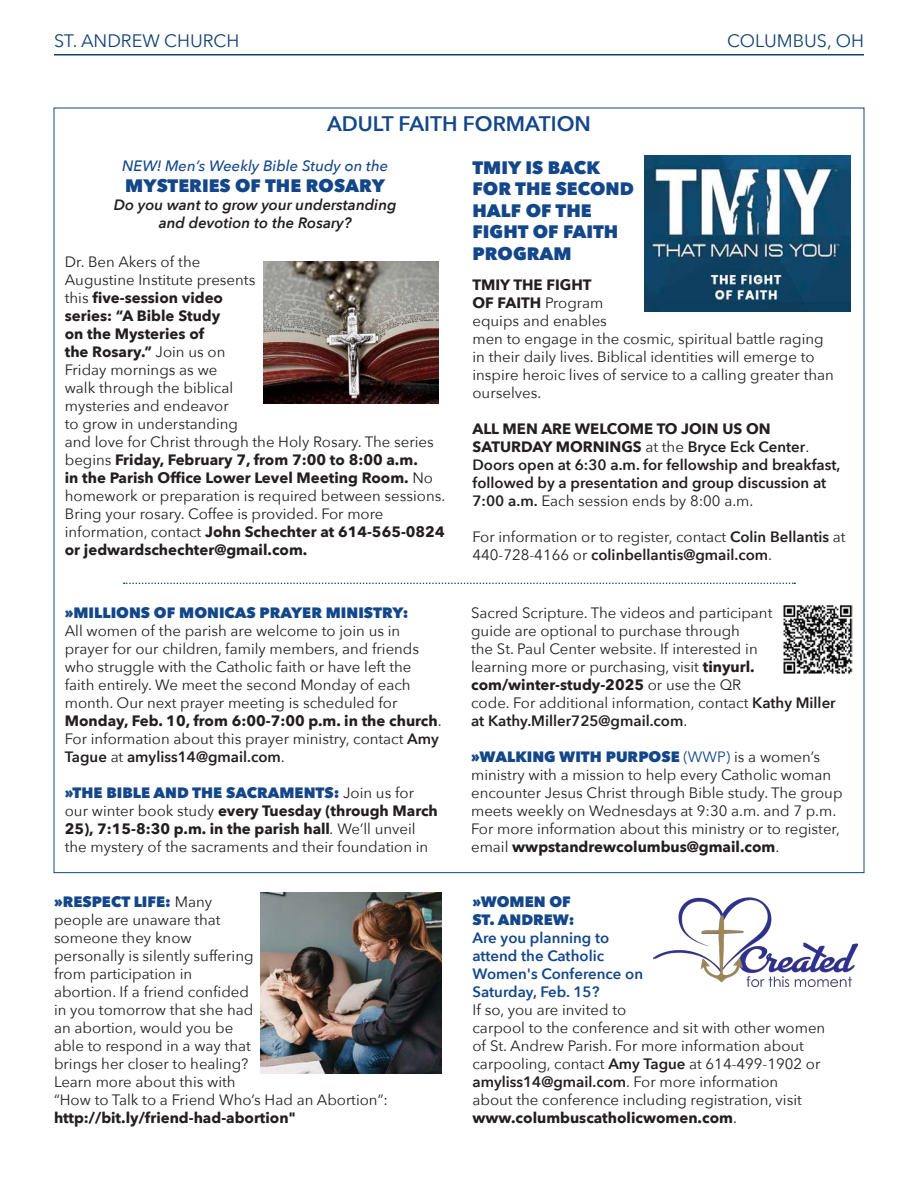
<style>
.page{position:relative;width:918px;height:1188px;background:#fff}
.page>*{position:absolute;margin:0;border:0;box-sizing:border-box;transform-origin:0 0}
.t1{font:600 21px "Avenir Next";color:#144789}
.t2{font:800 18px/21.6px "Avenir Next";color:#144789}
.t3{font:18px "Avenir Next";color:#144274}
.t4{font:15px/18px "Avenir Next";color:#231f20}
.t5{font:600 15px/18px "Avenir Next";color:#231f20}
.t6{font:600 15px/18px "Avenir Next";color:#144789}
.t7{font:italic 600 15px/18px "Avenir Next";color:#231f20;text-align:center}
.t8{font:700 15px "Avenir Next";color:#231f20}
.t9{font:800 15px "Avenir Next";color:#144789}
.t10{font:italic 500 15px "Avenir Next";color:#144789}
.s1{font-weight:700}
.s2{font-weight:400}
.s3{font-weight:600}
.s4{font-weight:800;color:#144789}
.s5{font-style:italic}
.s6{color:#144789}
.s7{font-weight:800}
</style>
<div class="page">
<hr style="left:54px;top:54px;width:810px;height:2px;background:#144274">
<img style="left:263px;top:262px;width:176px;height:142px">
<svg style="left:124px;top:583px;width:671px;height:1px"></svg>
<img style="left:644px;top:156px;width:206px;height:155px">
<img style="left:260px;top:892px;width:182px;height:181px">
<img style="left:653px;top:897px;width:204px;height:90px">
<img style="left:783px;top:605px;width:69px;height:68px">
<p class="t3" style="left:54px;top:25px;width:187px">ST. ANDREW CHURCH</p>
<p class="t3" style="left:727px;top:26px;width:138px">COLUMBUS, OH</p>
<p class="t1" style="left:327px;top:105px;width:265px">ADULT FAITH FORMATION</p>
<p class="t10" style="left:122px;top:153px;width:268px">NEW! Men’s Weekly Bible Study on the</p>
<p class="t2" style="left:125px;top:175px;width:261px">MYSTERIES OF THE ROSARY</p>
<p class="t7" style="left:114px;top:195px;width:284px">Do you want to grow your understanding and devotion to the Rosary?</p>
<p class="t4" style="left:65px;top:252px;width:382px">Dr. Ben Akers of the<br>Augustine Institute presents<br>this <span class="s1">five-session video<br>series: “A Bible Study<br>on the Mysteries of<br>the Rosary.”</span> Join us on<br>Friday mornings as we<br>walk through the biblical<br>mysteries and endeavor<br>to grow in understanding<br>and love for Christ through the Holy Rosary. The series begins <span class="s1">Friday, February 7, from 7:00 to 8:00 a.m.<br>in the Parish Office Lower Level Meeting Room.</span> No homework or preparation is required between sessions.<br>Bring your rosary. Coffee is provided. For more information, contact <span class="s1">John Schechter at 614-565-0824 or jedwardschechter@gmail.com.</span></p>
<p class="t2" style="left:472px;top:156px;width:163px">TMIY IS BACK<br>FOR THE SECOND<br>HALF OF THE<br>FIGHT OF FAITH<br>PROGRAM</p>
<p class="t4" style="left:472px;top:275px;width:363px"><span class="s1">TMIY THE FIGHT<br>OF FAITH</span> Program<br>equips and enables<br>men to engage in the cosmic, spiritual battle raging in their daily lives. Biblical identities will emerge to inspire heroic lives of service to a calling greater than ourselves.</p>
<p class="t5" style="left:472px;top:419px;width:369px"><span class="s1">ALL MEN ARE WELCOME TO JOIN US ON SATURDAY MORNINGS</span> <span class="s2">at the</span> Bryce Eck Center<span class="s2">.<br></span>Doors open at 6:30 a.m. for fellowship and breakfast, followed by a presentation and group discussion at 7:00 a.m. <span class="s2">Each session ends by 8:00 a.m.</span></p>
<p class="t4" style="left:472px;top:527px;width:375px">For information or to register, contact <span class="s3">Colin Bellantis</span> at<br>440-728-4166 or <span class="s3">colinbellantis@gmail.com</span>.</p>
<p class="t9" style="left:65px;top:604px;width:345px">»MILLIONS OF MONICAS PRAYER MINISTRY:</p>
<p class="t4" style="left:65px;top:622px;width:378px">All women of the parish are welcome to join us in prayer for our children, family members, and friends who struggle with the Catholic faith or have left the faith entirely. We meet the second Monday of each month. Our next prayer meeting is scheduled for <span class="s1">Monday, Feb. 10, from 6:00-7:00 p.m. in the church</span>.<br>For information about this prayer ministry, contact <span class="s3">Amy Tague</span> at <span class="s3">amyliss14@gmail.com</span>.</p>
<p class="t4" style="left:65px;top:784px;width:375px"><span class="s4">»THE BIBLE AND THE SACRAMENTS:</span> Join us for our winter book study <span class="s1">every Tuesday (through March 25), 7:15-8:30 p.m. in the parish hall</span><span class="s5">.</span> We’ll unveil the mystery of the sacraments and their foundation in</p>
<p class="t4" style="left:54px;top:892px;width:336px"><span class="s4">»RESPECT LIFE:</span> Many<br>people are unaware that<br>someone they know<br>personally is silently suffering<br>from participation in<br>abortion. If a friend confided<br>in you tomorrow that she had<br>an abortion, would you be<br>able to respond in a way that<br>brings her closer to healing?<br>Learn more about this with<br>“How to Talk to a Friend Who’s Had an Abortion”:</p>
<p class="t8" style="left:54px;top:1105px;width:244px">http://bit.ly/friend-had-abortion"</p>
<p class="t4" style="left:471px;top:604px;width:366px">Sacred Scripture. The videos and participant<br>guide are optional to purchase through<br>the St. Paul Center website. If interested in<br>learning more or purchasing, visit <span class="s1">tinyurl. com/winter-study-2025</span> or use the QR<br>code. For additional information, contact <span class="s3">Kathy Miller at Kathy.Miller725@gmail.com</span>.</p>
<p class="t4" style="left:471px;top:748px;width:373px"><span class="s4">»WALKING WITH PURPOSE</span> <span class="s6">(WWP)</span> is a women’s ministry with a mission to help every Catholic woman encounter Jesus Christ through Bible study. The group meets weekly on Wednesdays at 9:30 a.m. and 7 p.m.<br>For more information about this ministry or to register, email <span class="s1">wwpstandrewcolumbus@gmail.com</span>.</p>
<p class="t6" style="left:472px;top:892px;width:172px"><span class="s7">»WOMEN OF<br>ST. ANDREW:<br></span>Are you planning to attend the Catholic<br>Women's Conference on<br>Saturday, Feb. 15?</p>
<p class="t4" style="left:472px;top:1000px;width:354px">If so, you are invited to<br>carpool to the conference and sit with other women of St. Andrew Parish. For more information about carpooling, contact <span class="s3">Amy Tague</span> at 614-499-1902 or <span class="s3">amyliss14@gmail.com</span>. For more information<br>about the conference including registration, visit <span class="s1">www.columbuscatholicwomen.com</span>.</p>
</div>
